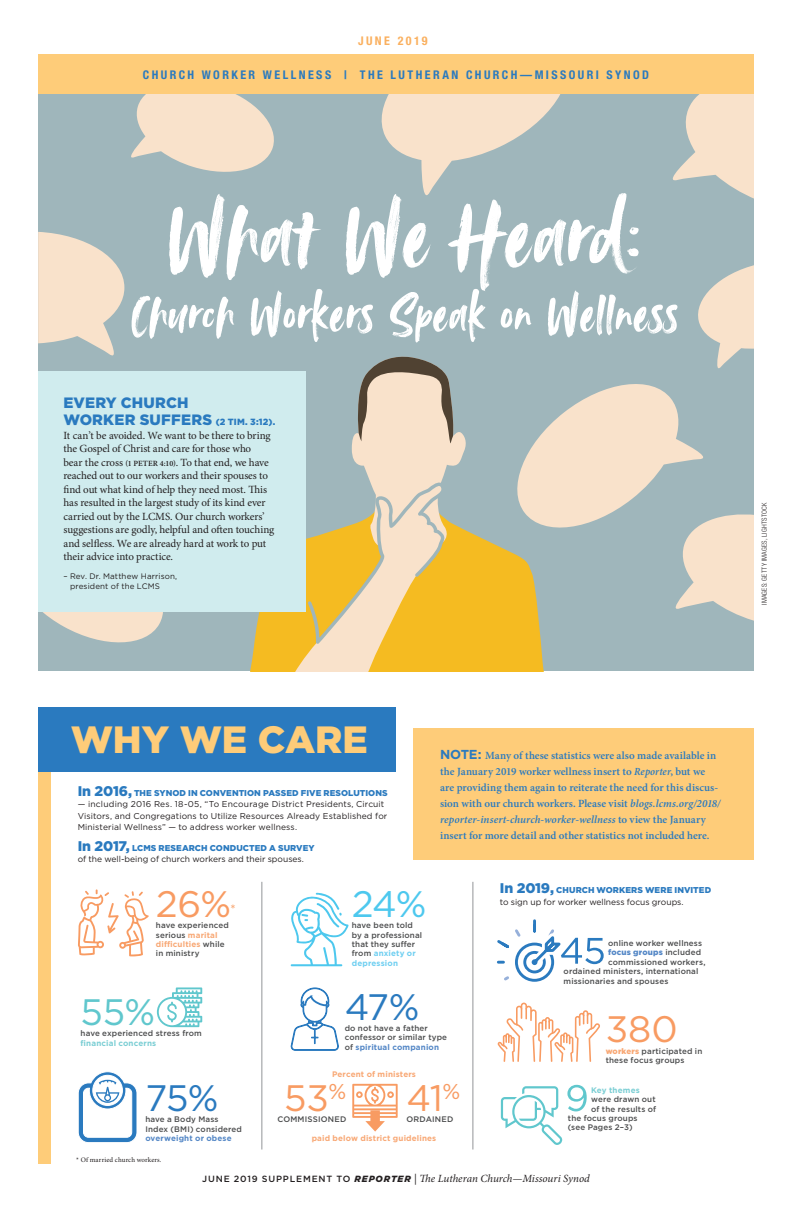
<style>
.page{position:relative;width:792px;height:1224px;background:#fff}
.page>*{position:absolute;margin:0;border:0;box-sizing:border-box;transform-origin:0 0}
.Body_Copy{font:98.3px "Avallon Alt";letter-spacing:.015em;color:#fff}
.Body_Copy-2{font:55px "Avallon Alt";letter-spacing:.015em;color:#fff}
.Body_Copy-3{font:900 37.9px "Gotham";letter-spacing:-.005em;color:#fecc79}
.Body_Copy-4{font:36.8px "Gotham";letter-spacing:-.005em;color:#f89b62}
.Body_Copy-5{font:36.8px "Gotham";color:#2a7abf}
.Body_Copy-6{font:36.8px "Gotham";color:#4dc8ee}
.Body_Copy-7{font:36.8px "Gotham";color:#60c7cd}
.Body_Copy-8{font:21.5px "Gotham";color:#f89b62}
.Body_Copy-9{font:900 15px/17px "Gotham";letter-spacing:.01em;color:#2a7abf}
.Body_Copy-10{font:700 condensed 12px "Helvetica Neue LT Std";letter-spacing:.2em;color:#2a7abf}
.Body_Copy-11{font:700 condensed 12px "Helvetica Neue LT Std";letter-spacing:.205em;color:#fab05f}
.Body_Copy-12{font:500 12px "Gotham";color:#f8a875}
.Body_Copy-13{font:11px/13.5px "Minion Pro";letter-spacing:-.01em;color:#231f20}
.Body_Copy-14{font:600 11px/16px "Minion Pro";color:#2a7abf}
.Body_No_Indent{font:italic 11px "Minion Pro";color:#231f20}
.Body_Copy-15{font:8.5px/11.5px "Gotham";letter-spacing:.01em;color:#231f20}
.Body_Copy-16{font:900 8.5px "Gotham";letter-spacing:.005em;color:#2a7abf}
.Body_Copy-17{font:500 8px/9.4px "Gotham";letter-spacing:.015em;color:#4b4c4d}
.Body_Copy-18{font:700 8px "Gotham";letter-spacing:.02em;color:#f8a875}
.byline{font:8px/10px "Gotham";letter-spacing:.015em;color:#231f20}
.Body_Copy-19{font:900 8px "Gotham";letter-spacing:.02em;color:#5487c6}
.Body_Copy-20{font:700 8px "Gotham";letter-spacing:.02em;color:#7bced4}
.t1{font:300 condensed 7px "Helvetica Neue LT Std";letter-spacing:.035em;color:#231f20}
.t2{font:7px "Minion Pro";letter-spacing:.015em;color:#231f20}
.s1{font-size:9px}
.s2{font-weight:600;font-size:8px}
.s3{font-size:14px}
.s4{font-weight:900;font-size:14px;color:#2a7abf}
.s5{font-weight:900;color:#2a7abf}
.s6{font-weight:700;color:#f8a875}
.s7{font-weight:700;color:#6fcff1}
.s8{font-family:"Gotham";font-weight:700;font-size:13px}
.s9{font-style:italic;font-stretch:condensed}
.s10{font-style:italic}
.s11{font-weight:500;color:#4b4c4d}
.s12{font-weight:700;color:#7bced4}
.s13{font-weight:700;color:#5487c6}
.s14{font-weight:900;color:#f8a875}
.s15{font-family:"Gotham";font-weight:500;font-style:normal;font-size:9px}
.s16{font-family:"Gotham";font-weight:900;font-size:9px}
.s17{font-style:normal}
</style>
<div class="page">
<svg style="left:78px;top:889px;width:71px;height:67px"></svg>
<div style="left:414px;top:728px;width:340px;height:132px;background:#fecc79"></div>
<div style="left:38px;top:94px;width:716px;height:577px;background:#9fb6bb"></div>
<svg style="left:250px;top:531px;width:294px;height:140px;fill:#f5bb21"></svg>
<svg style="left:295px;top:356px;width:173px;height:315px"></svg>
<svg style="left:131px;top:94px;width:143px;height:78px"></svg>
<svg style="left:381px;top:94px;width:180px;height:102px"></svg>
<svg style="left:38px;top:232px;width:86px;height:124px"></svg>
<svg style="left:506px;top:265px;width:248px;height:357px"></svg>
<svg style="left:43px;top:612px;width:120px;height:31px"></svg>
<svg style="left:672px;top:94px;width:82px;height:105px"></svg>
<div style="left:38px;top:54px;width:716px;height:40px;background:#fecc79"></div>
<div style="left:38px;top:372px;width:268px;height:240px;background:#d0ecee"></div>
<div style="left:38px;top:756px;width:12px;height:408px;background:#fecc79"></div>
<svg style="left:291px;top:893px;width:58px;height:73px"></svg>
<svg style="left:157px;top:987px;width:45px;height:40px"></svg>
<svg style="left:352px;top:1084px;width:46px;height:48px"></svg>
<svg style="left:290px;top:987px;width:49px;height:64px"></svg>
<svg style="left:78px;top:1071px;width:59px;height:72px"></svg>
<hr style="left:261px;top:882px;width:1px;height:268px;background:#939598">
<hr style="left:472px;top:882px;width:1px;height:268px;background:#939598">
<div style="left:38px;top:707px;width:358px;height:64px;background:#2a7abf"></div>
<svg style="left:497px;top:921px;width:107px;height:61px"></svg>
<svg style="left:498px;top:1003px;width:102px;height:59px"></svg>
<svg style="left:501px;top:1085px;width:86px;height:60px"></svg>
<p class="Body_Copy-11" style="left:358px;top:34px;width:71px">JUNE 2019</p>
<p class="Body_Copy-10" style="left:143px;top:67px;width:508px">CHURCH WORKER WELLNESS | THE LUTHERAN CHURCH—MISSOURI SYNOD</p>
<p class="Body_Copy" style="left:165px;top:169px;width:479px">What We Heard:</p>
<p class="Body_Copy-2" style="left:130px;top:276px;width:550px">Church Workers Speak on Wellness</p>
<p class="Body_Copy-9" style="left:63px;top:394px;width:213px">EVERY CHURCH<br>WORKER SUFFERS <span class="s1">(2 TIM. 3:12).</span></p>
<p class="Body_Copy-13" style="left:63px;top:429px;width:213px">It can’t be avoided. We want to be there to bring the Gospel of Christ and care for those who<br>bear the cross <span class="s2">(1 PETER 4:10)</span>. To that end, we have reached out to our workers and their spouses to find out what kind of help they need most. This has resulted in the largest study of its kind ever carried out by the LCMS. Our church workers’ suggestions are godly, helpful and often touching and selfless. We are already hard at work to put their advice into practice.</p>
<p class="byline" style="left:70px;top:571px;width:109px;text-indent:-7px">– Rev. Dr. Matthew Harrison, president of the LCMS</p>
<p class="t1" style="left:760px;top:605px;width:104px;rotate:-90deg">IMAGES: GETTY IMAGES, LIGHTSTOCK</p>
<p class="Body_Copy-3" style="left:71px;top:714px;width:299px">WHY WE CARE</p>
<p class="Body_Copy-16" style="left:78px;top:787px;width:311px"><span class="s3">In 2016,</span> THE SYNOD IN CONVENTION PASSED FIVE RESOLUTIONS</p>
<p class="Body_Copy-15" style="left:78px;top:798px;width:311px">— including 2016 Res. 18-05, “To Encourage District Presidents, Circuit<br>Visitors, and Congregations to Utilize Resources Already Established for<br>Ministerial Wellness” — to address worker wellness.</p>
<p class="Body_Copy-15" style="left:78px;top:842px;width:238px"><span class="s4">In 2017,</span> <span class="s5">LCMS RESEARCH CONDUCTED A SURVEY </span>of the well-being of church workers and their spouses.</p>
<p class="Body_Copy-4" style="left:156px;top:880px;width:77px">26%</p>
<p class="Body_Copy-12" style="left:231px;top:901px;width:7px">*</p>
<p class="Body_Copy-17" style="left:156px;top:920px;width:74px">have experienced serious <span class="s6">marital difficulties</span> while in ministry</p>
<p class="Body_Copy-6" style="left:352px;top:880px;width:76px">24%</p>
<p class="Body_Copy-17" style="left:352px;top:920px;width:72px">have been told by a professional that they suffer from <span class="s7">anxiety or depression</span></p>
<p class="Body_Copy-14" style="left:440px;top:748px;width:282px"><span class="s8">NOTE:</span> Many of these statistics were also made available in the January 2019 worker wellness insert to <span class="s9">Reporter</span>, but we are providing them again to reiterate the need for this discus&shy;sion with our church workers. Please visit <span class="s10">blogs.lcms.org/2018/ reporter-insert-church-worker-wellness</span> to view the January insert for more detail and other statistics not included here.</p>
<p class="Body_Copy-15" style="left:500px;top:884px;width:213px"><span class="s4">In 2019,</span> <span class="s5">CHURCH WORKERS WERE INVITED </span>to sign up for worker wellness focus groups.</p>
<p class="Body_Copy-17" style="left:608px;top:938px;width:95px">online worker wellness</p>
<p class="Body_Copy-19" style="left:608px;top:947px;width:94px">focus groups <span class="s11">included</span></p>
<p class="Body_Copy-17" style="left:608px;top:957px;width:99px">commissioned workers,</p>
<p class="Body_Copy-17" style="left:564px;top:966px;width:136px">ordained ministers, international</p>
<p class="Body_Copy-17" style="left:564px;top:976px;width:106px">missionaries and spouses</p>
<p class="Body_Copy-7" style="left:81px;top:989px;width:76px">55%</p>
<p class="Body_Copy-17" style="left:81px;top:1029px;width:123px">have experienced stress from <span class="s12">financial concerns</span></p>
<p class="Body_Copy-5" style="left:345px;top:983px;width:76px">47%</p>
<p class="Body_Copy-17" style="left:345px;top:1023px;width:104px">do not have a father confessor or similar type of <span class="s13">spiritual companion</span></p>
<p class="Body_Copy-4" style="left:606px;top:1006px;width:74px">380</p>
<p class="Body_Copy-17" style="left:606px;top:1046px;width:98px"><span class="s14">workers</span> participated in these focus groups</p>
<p class="Body_Copy-18" style="left:332px;top:1069px;width:85px">Percent of ministers</p>
<p class="Body_Copy-5" style="left:145px;top:1075px;width:75px">75%</p>
<p class="Body_Copy-17" style="left:145px;top:1115px;width:98px">have a Body Mass<br>Index (BMI) considered <span class="s13">overweight or obese</span></p>
<p class="Body_Copy-8" style="left:328px;top:1078px;width:19px">%</p>
<p class="Body_Copy-4" style="left:406px;top:1075px;width:55px">41<sup>%</sup></p>
<p class="Body_Copy-4" style="left:284px;top:1075px;width:46px">53</p>
<p class="Body_Copy-17" style="left:277px;top:1115px;width:70px">COMMISSIONED</p>
<p class="Body_Copy-17" style="left:406px;top:1115px;width:48px">ORDAINED</p>
<p class="Body_Copy-18" style="left:312px;top:1133px;width:126px">paid below district guidelines</p>
<p class="Body_Copy-20" style="left:591px;top:1085px;width:50px">Key themes</p>
<p class="Body_Copy-17" style="left:591px;top:1094px;width:66px">were drawn out</p>
<p class="Body_Copy-17" style="left:591px;top:1104px;width:66px">of the results of</p>
<p class="Body_Copy-17" style="left:568px;top:1113px;width:71px">the focus groups</p>
<p class="Body_Copy-17" style="left:568px;top:1123px;width:66px">(see Pages 2–3)</p>
<p class="t2" style="left:76px;top:1155px;width:87px">* Of married church workers.</p>
<p class="Body_No_Indent" style="left:202px;top:1171px;width:389px"><span class="s15">JUNE 2019 SUPPLEMENT TO</span> <span class="s16">REPORTER</span> <span class="s17">|</span> The Lutheran Church—Missouri Synod</p>
</div>
